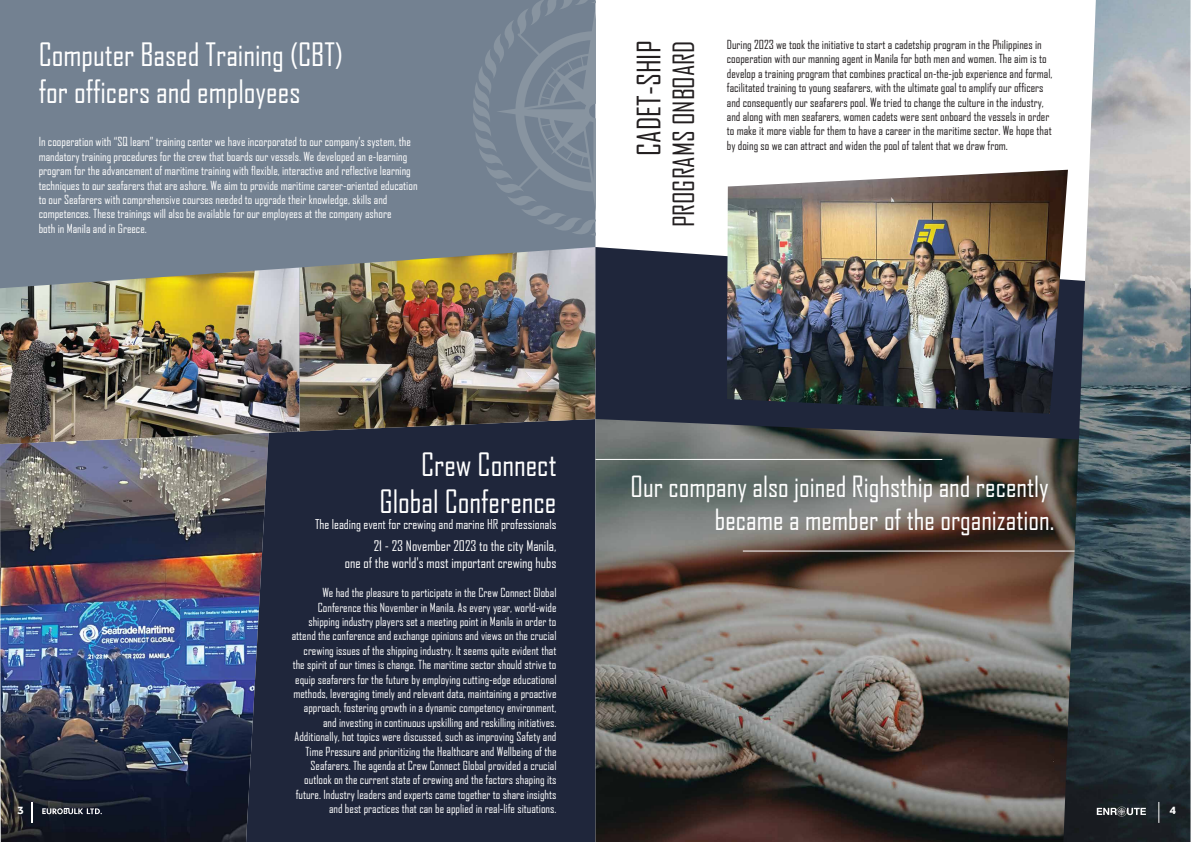
<style>
.page{position:relative;width:1191px;height:842px;background:#fff}
.page>*{position:absolute;margin:0;border:0;box-sizing:border-box;transform-origin:0 0}
.t1{font:30.9px/37.1px "Agency FB";color:#fff}
.t2{font:30.9px "Agency FB";color:#231f20}
.t3{font:28px/33.6px "Agency FB";color:#fff;text-align:right}
.t4{font:28px "Agency FB";color:#231f20}
.t5{font:14px/16.8px "Agency FB";color:#fff;text-align:right}
.t6{font:13px "Agency FB";color:#fff}
.t7{font:12px/14.4px "Agency FB";color:#fff}
.t8{font:12px/14.4px "Agency FB";color:#231f20}
.t9{font:700 12px "Abrade";color:#fff}
</style>
<div class="page">
<img style="left:0;top:444px;width:246px;height:398px">
<div style="left:246px;top:431px;width:349px;height:411px;background:#1f263b"></div>
<div style="left:0;top:0;width:595px;height:267px;background:#738191"></div>
<svg style="left:42px;top:808px;width:60px;height:6px"></svg>
<svg style="left:31px;top:802px;width:1px;height:21px"></svg>
<img style="left:0;top:267px;width:299px;height:177px">
<img style="left:299px;top:247px;width:296px;height:184px">
<svg style="left:473px;top:0;width:122px;height:236px;background:#798695"></svg>
<img style="left:595px;top:444px;width:468px;height:398px">
<svg style="left:595px;top:247px;width:596px;height:197px;background:#333948"></svg>
<hr style="left:743px;top:550px;width:346px;height:1px;background:#fff">
<hr style="left:595px;top:459px;width:347px;height:1px;background:#fff">
<img style="left:1063px;top:0;width:127px;height:842px">
<svg style="left:1158px;top:802px;width:1px;height:21px"></svg>
<svg style="left:1096px;top:806px;width:49px;height:11px"></svg>
<img style="left:727px;top:170px;width:341px;height:244px">
<h1 class="t1" style="left:39px;top:35px;width:306px">Computer Based Training (CBT) for officers and employees</h1>
<p class="t7" style="left:39px;top:134px;width:380px">In cooperation with “SQ learn” training center we have incorporated to our company’s system, the mandatory training procedures for the crew that boards our vessels. We developed an e-learning program for the advancement of maritime training with flexible, interactive and reflective learning techniques to our seafarers that are ashore. We aim to provide maritime career-oriented education to our Seafarers with comprehensive courses needed to upgrade their knowledge, skills and competences. These trainings will also be available for our employees at the company ashore<br>both in Manila and in Greece.</p>
<h1 class="t2" style="left:630px;top:156px;width:116px;rotate:-90deg">CADET-SHIP</h1>
<h2 class="t4" style="left:666px;top:227px;width:188px;rotate:-90deg">PROGRAMS ONBOARD</h2>
<p class="t8" style="left:727px;top:37px;width:327px">During 2023 we took the initiative to start a cadetship program in the Philippines in cooperation with our manning agent in Manila for both men and women. The aim is to develop a training program that combines practical on-the-job experience and formal, facilitated training to young seafarers, with the ultimate goal to amplify our officers and consequently our seafarers pool. We tried to change the culture in the industry, and along with men seafarers, women cadets were sent onboard the vessels in order to make it more viable for them to have a career in the maritime sector. We hope that by doing so we can attract and widen the pool of talent that we draw from.</p>
<h1 class="t1" style="left:379px;top:445px;width:179px;text-align:right">Crew Connect<br>Global Conference</h1>
<p class="t6" style="left:315px;top:516px;width:243px">The leading event for crewing and marine HR professionals</p>
<p class="t5" style="left:345px;top:537px;width:213px">21 - 23 November 2023 to the city Manila,<br>one of the world's most important crewing hubs</p>
<p class="t7" style="left:292px;top:585px;width:266px;text-align:right">We had the pleasure to participate in the Crew Connect Global Conference this November in Manila. As every year, world-wide shipping industry players set a meeting point in Manila in order to attend the conference and exchange opinions and views on the crucial crewing issues of the shipping industry. It seems quite evident that the spirit of our times is change. The maritime sector should strive to equip seafarers for the future by employing cutting-edge educational methods, leveraging timely and relevant data, maintaining a proactive approach, fostering growth in a dynamic competency environment, and investing in continuous upskilling and reskilling initiatives.<br>Additionally, hot topics were discussed, such as improving Safety and Time Pressure and prioritizing the Healthcare and Wellbeing of the Seafarers. The agenda at Crew Connect Global provided a crucial outlook on the current state of crewing and the factors shaping its future. Industry leaders and experts came together to share insights</p>
<p class="t9" style="left:17px;top:802px;width:8px">3</p>
<p class="t7" style="left:329px;top:801px;width:229px">and best practices that can be applied in real-life situations.</p>
<h2 class="t3" style="left:630px;top:469px;width:425px">Our company also joined Righsthip and recently became a member of the organization.</h2>
<p class="t9" style="left:1169px;top:802px;width:8px">4</p>
</div>
